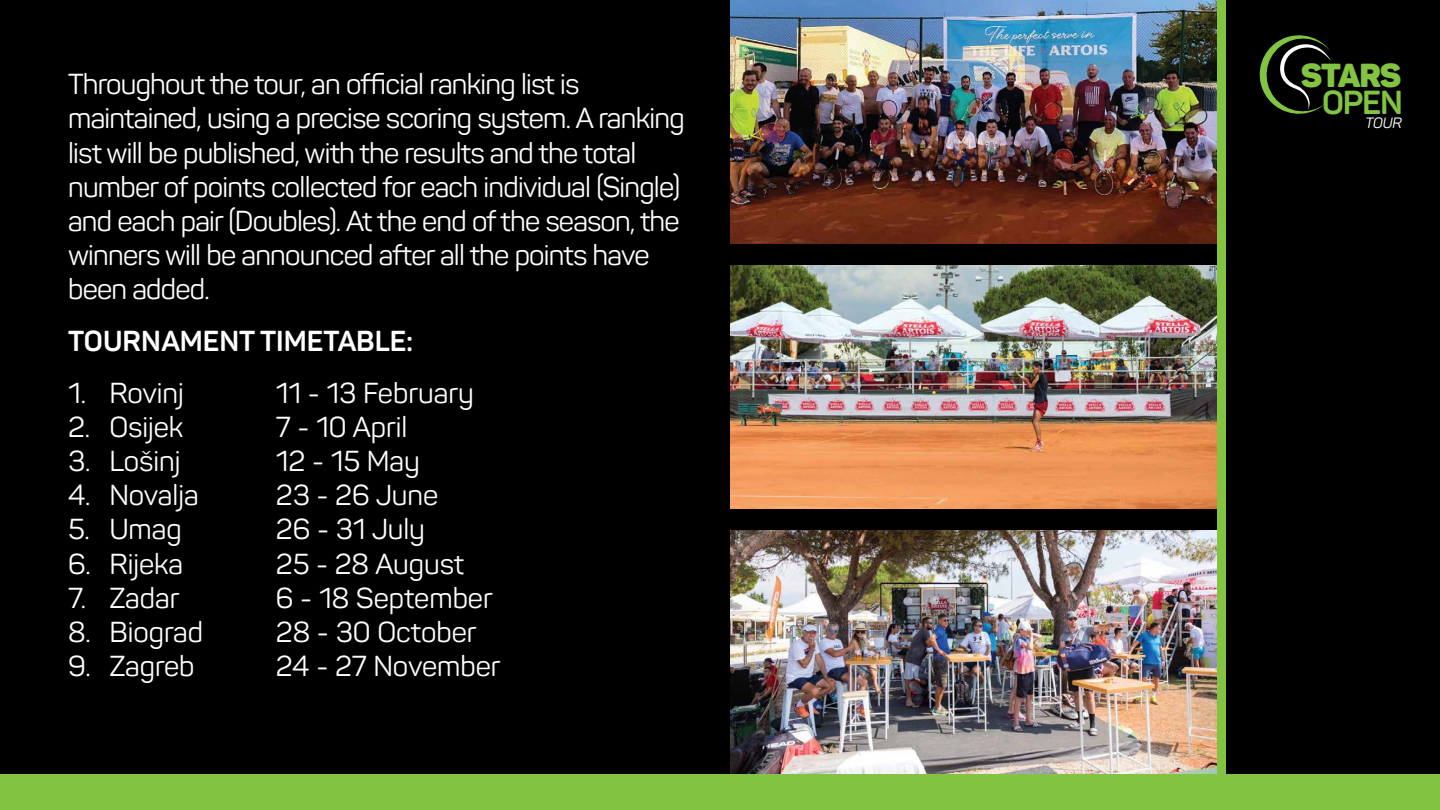
<style>
.page{position:relative;width:1440px;height:810px;background:#000}
.page>*{position:absolute;margin:0;border:0;box-sizing:border-box;transform-origin:0 0}
.t1{font:900 32.85px "Panton";letter-spacing:-.03em;color:#82c341}
.t2{font:700 32.85px "Panton";color:#82c341}
.t3{font:28.5px/34.2px "Panton";letter-spacing:-.025em;color:#fff}
.t4{font:28.5px "Panton";color:#fff}
.t5{font:700 28.5px "Panton";color:#fff}
.t6{font:28.5px "Panton";letter-spacing:-.005em;color:#fff}
.t7{font:italic 14.77px "Panton";color:#fff}
</style>
<div class="page">
<img style="left:730px;top:0;width:487px;height:244px">
<img style="left:730px;top:265px;width:487px;height:244px">
<img style="left:730px;top:530px;width:487px;height:244px">
<svg style="left:1259px;top:35px;width:72px;height:79px"></svg>
<div style="left:0;top:774px;width:1440px;height:36px;background:#82c341"></div>
<div style="left:1217px;top:0;width:9px;height:810px;background:#82c341"></div>
<p class="t3" style="left:68px;top:67px;width:618px">Throughout the tour, an official ranking list is maintained, using a precise scoring system. A ranking list will be published, with the results and the total number of points collected for each individual (Single) and each pair (Doubles). At the end of the season, the winners will be announced after all the points have been added.</p>
<p class="t5" style="left:68px;top:323px;width:347px">TOURNAMENT TIMETABLE:</p>
<p class="t3" style="left:68px;top:375px;width:117px">1. Rovinj</p>
<p class="t4" style="left:276px;top:375px;width:199px">11 - 13 February</p>
<p class="t3" style="left:68px;top:410px;width:117px">2. Osijek</p>
<p class="t3" style="left:276px;top:410px;width:133px">7 - 10 April</p>
<p class="t3" style="left:68px;top:444px;width:114px">3. Lošinj</p>
<p class="t3" style="left:276px;top:444px;width:146px">12 - 15 May</p>
<p class="t6" style="left:68px;top:478px;width:132px">4. Novalja</p>
<p class="t3" style="left:276px;top:478px;width:164px">23 - 26 June</p>
<p class="t3" style="left:68px;top:512px;width:115px">5. Umag</p>
<p class="t3" style="left:276px;top:512px;width:151px">26 - 31 July</p>
<p class="t3" style="left:68px;top:546px;width:117px">6. Rijeka</p>
<p class="t4" style="left:276px;top:546px;width:190px">25 - 28 August</p>
<p class="t3" style="left:68px;top:581px;width:113px">7. Zadar</p>
<p class="t4" style="left:276px;top:580px;width:218px">6 - 18 September</p>
<p class="t4" style="left:68px;top:615px;width:137px">8. Biograd</p>
<p class="t4" style="left:276px;top:615px;width:202px">28 - 30 October</p>
<p class="t3" style="left:68px;top:649px;width:128px">9. Zagreb</p>
<p class="t4" style="left:276px;top:649px;width:226px">24 - 27 November</p>
<p class="t1" style="left:1301px;top:55px;width:102px">STARS</p>
<p class="t7" style="left:1366px;top:114px;width:38px">TOUR</p>
<p class="t2" style="left:1322px;top:82px;width:82px">OPEN</p>
</div>
